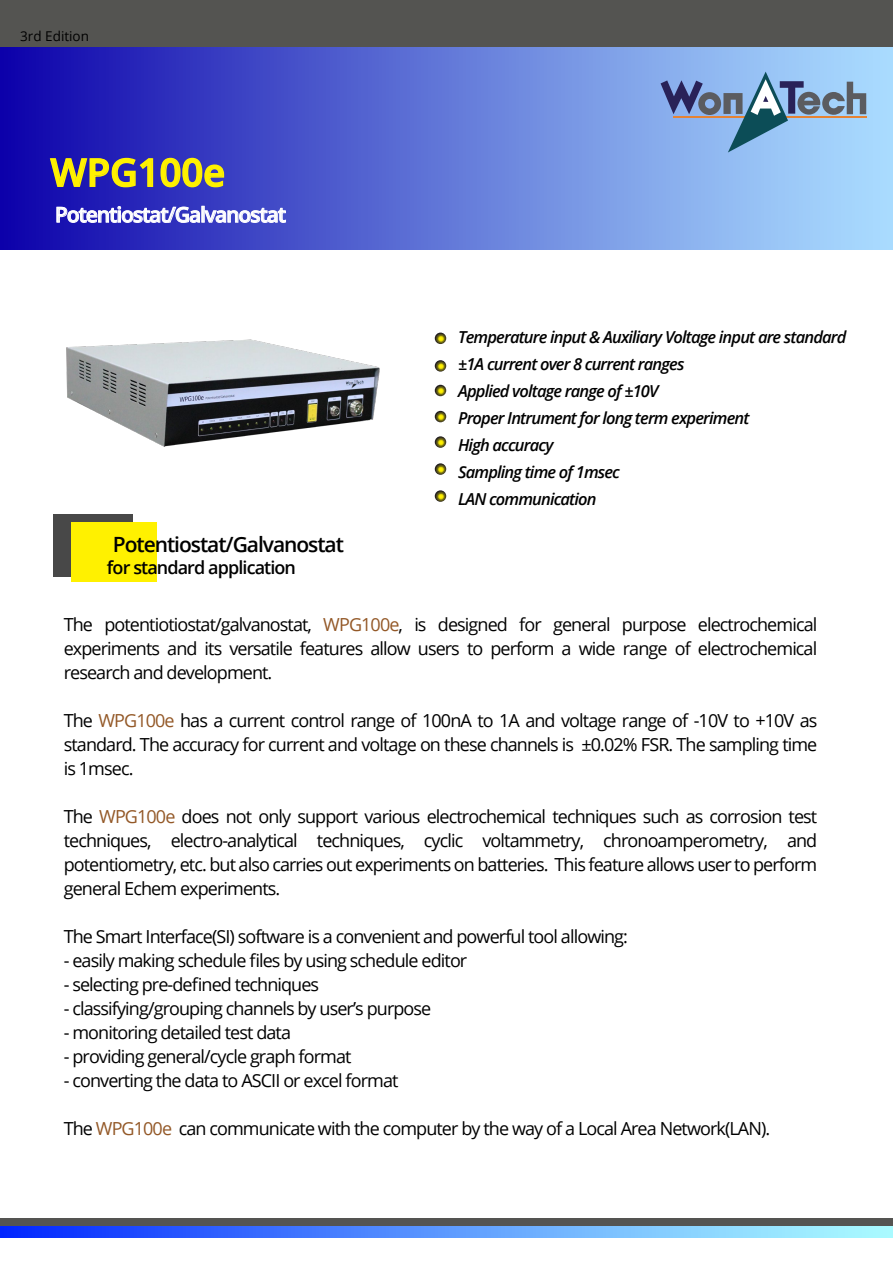
<style>
.page{position:relative;width:893px;height:1263px;background:#fff}
.page>*{position:absolute;margin:0;border:0;box-sizing:border-box;transform-origin:0 0}
.t1{font:600 38.1px "Open Sans";color:#fff100}
.t2{font:600 21px "Open Sans";letter-spacing:-.05em;color:#fff}
.t3{font:600 21px "Open Sans";letter-spacing:-.05em;color:#000}
.t4{font:18px/24px "Open Sans";letter-spacing:-.05em;color:#000;text-align:justify}
.t5{font:600 18px "Open Sans";letter-spacing:-.05em;color:#000}
.t6{font:italic 600 16.5px/27px "Open Sans";letter-spacing:-.05em;color:#000}
.t7{font:13.5px "Open Sans";color:#000}
.s1{color:#935827}
</style>
<div class="page">
<div style="left:0;top:0;width:893px;height:158px;background:#545451"></div>
<div style="left:0;top:47px;width:893px;height:202px;background:linear-gradient(to right,#1005ac,#b0e5ff)"></div>
<svg style="left:56px;top:206px;width:230px;height:17px;background:#7374d2"></svg>
<div style="left:53px;top:514px;width:80px;height:63px;background:#484848"></div>
<div style="left:72px;top:522px;width:85px;height:60px;background:#fff100"></div>
<svg style="left:435px;top:490px;width:11px;height:12px"></svg>
<svg style="left:435px;top:463px;width:11px;height:12px"></svg>
<svg style="left:435px;top:436px;width:11px;height:12px"></svg>
<svg style="left:435px;top:411px;width:11px;height:11px"></svg>
<svg style="left:435px;top:385px;width:11px;height:11px"></svg>
<svg style="left:435px;top:333px;width:11px;height:11px"></svg>
<svg style="left:435px;top:360px;width:11px;height:12px"></svg>
<div style="left:0;top:1219px;width:893px;height:12px;background:#545451"></div>
<svg style="left:0;top:1226px;width:893px;height:11px;background:#5a96ff"></svg>
<svg style="left:49px;top:144px;width:105px;height:49px;background:#443e97"></svg>
<svg style="left:160px;top:157px;width:65px;height:31px;background:#6a6889"></svg>
<hr style="left:673px;top:117px;width:194px;height:1px;background:#e58334">
<svg style="left:661px;top:72px;width:205px;height:81px;background:#83a5cc"></svg>
<img style="left:66px;top:339px;width:314px;height:108px">
<p class="t7" style="left:20px;top:27px;width:70px">3rd Edition</p>
<h1 class="t1" style="left:51px;top:146px;width:176px">WPG100e</h1>
<p class="t2" style="left:55px;top:200px;width:233px">Potentiostat/Galvanostat</p>
<p class="t3" style="left:113px;top:530px;width:233px">Potentiostat/Galvanostat</p>
<p class="t5" style="left:107px;top:555px;width:191px">for standard application</p>
<p class="t6" style="left:458px;top:323px;width:390px">Temperature input &amp; Auxiliary Voltage input are standard ±1A current over 8 current ranges<br>Applied voltage range of ±10V<br>Proper Intrument for long term experiment<br>High accuracy<br>Sampling time of 1msec<br>LAN communication</p>
<p class="t4" style="left:64px;top:611px;width:755px">The potentiotiostat/galvanostat, <span class="s1">WPG100e</span>, is designed for general purpose electrochemical experiments and its versatile features allow users to perform a wide range of electrochemical research and development.</p>
<p class="t4" style="left:64px;top:707px;width:755px">The <span class="s1">WPG100e</span> has a current control range of 100nA to 1A and voltage range of -10V to +10V as standard. The accuracy for current and voltage on these channels is ±0.02% FSR. The sampling time is 1msec.</p>
<p class="t4" style="left:64px;top:803px;width:755px">The <span class="s1">WPG100e</span> does not only support various electrochemical techniques such as corrosion test techniques, electro-analytical techniques, cyclic voltammetry, chronoamperometry, and potentiometry, etc. but also carries out experiments on batteries. This feature allows user to perform general Echem experiments.</p>
<p class="t4" style="left:64px;top:923px;width:566px">The Smart Interface(SI) software is a convenient and powerful tool allowing:</p>
<p class="t4" style="left:64px;top:947px;width:405px">- easily making schedule files by using schedule editor</p>
<p class="t4" style="left:64px;top:971px;width:257px">- selecting pre-defined techniques</p>
<p class="t4" style="left:64px;top:995px;width:369px">- classifying/grouping channels by user’s purpose</p>
<p class="t4" style="left:64px;top:1019px;width:229px">- monitoring detailed test data</p>
<p class="t4" style="left:64px;top:1043px;width:289px">- providing general/cycle graph format</p>
<p class="t4" style="left:64px;top:1067px;width:336px">- converting the data to ASCII or excel format</p>
<p class="t4" style="left:64px;top:1115px;width:708px">The <span class="s1">WPG100e</span> can communicate with the computer by the way of a Local Area Network(LAN).</p>
</div>
